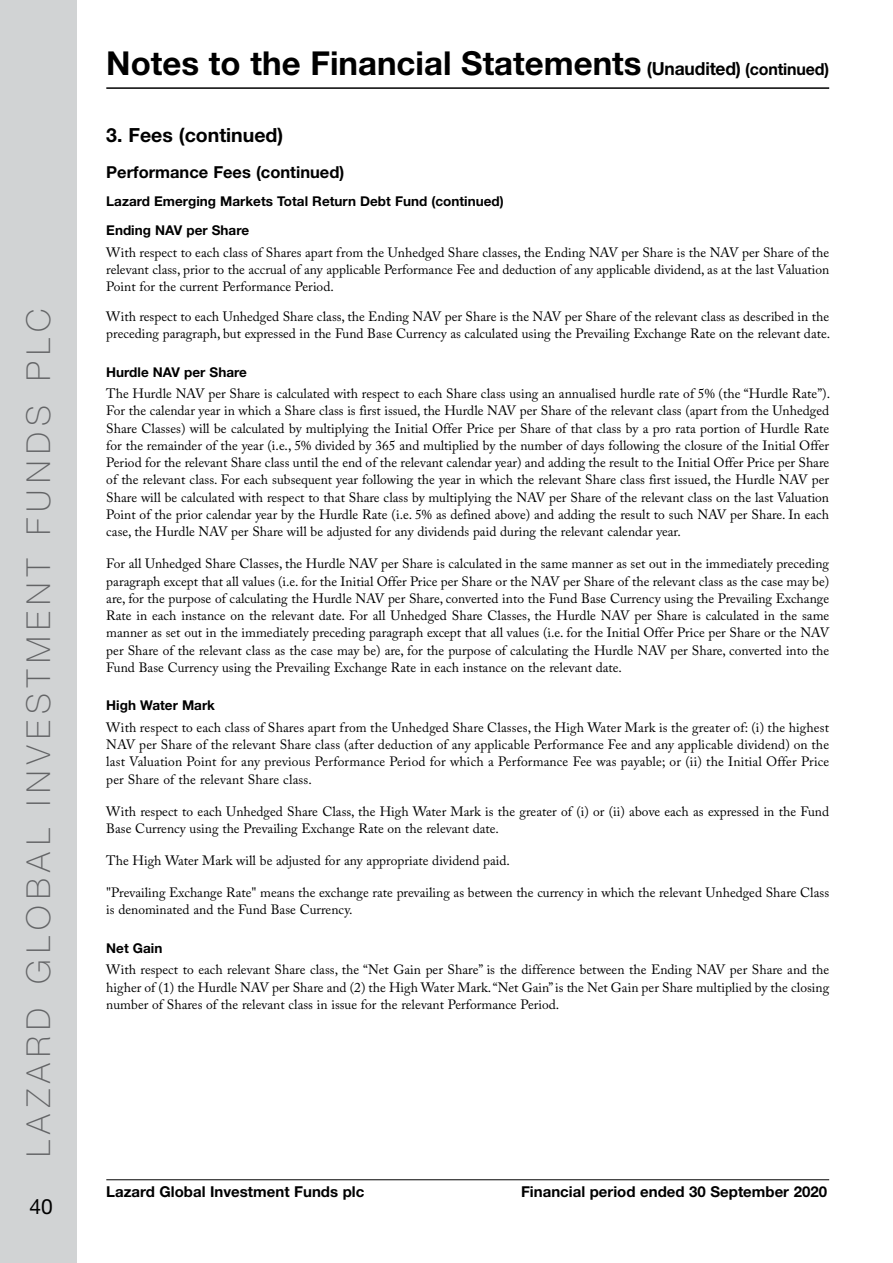
<style>
.page{position:relative;width:893px;height:1263px;background:#fff}
.page>*{position:absolute;margin:0;border:0;box-sizing:border-box;transform-origin:0 0}
.t1{font:700 33px "Helvetica Neue LT Std";color:#000}
.t2{font:100 33px "Helvetica Neue LT Std";letter-spacing:.2em;color:#636466}
.t3{font:21px "Helvetica Neue LT Std";color:#000}
.t4{font:700 19.5px "Helvetica Neue LT Std";color:#000}
.t5{font:700 16.5px "Helvetica Neue LT Std";color:#000}
.t6{font:700 15px "Helvetica Neue LT Std";color:#000}
.t7{font:13.5px/17.2px "Adobe Caslon Pro";color:#000;text-align:justify}
.t8{font:700 13.5px "Helvetica Neue LT Std";color:#000}
.s1{font-size:18px}
.s2{font-size:16.5px}
</style>
<div class="page">
<div style="left:0;top:0;width:77px;height:1263px;background:#d1d3d4"></div>
<hr style="left:106px;top:1179px;width:723px;height:1px;background:#000">
<hr style="left:106px;top:87px;width:723px;height:2px;background:#000">
<h1 class="t2" style="left:19px;top:1157px;width:849px;rotate:-90deg">LAZARD GLOBAL INVESTMENT FUNDS PLC</h1>
<h2 class="t3" style="left:29px;top:1194px;width:25px">40</h2>
<h1 class="t1" style="left:106px;top:42px;width:724px">Notes to the Financial Statements <span class="s1">(Unaudited)</span> <span class="s2">(continued)</span></h1>
<h3 class="t4" style="left:106px;top:122px;width:178px">3. Fees (continued)</h3>
<p class="t5" style="left:106px;top:162px;width:240px">Performance Fees (continued)</p>
<p class="t8" style="left:106px;top:193px;width:399px">Lazard Emerging Markets Total Return Debt Fund (continued)</p>
<p class="t8" style="left:106px;top:222px;width:144px">Ending NAV per Share</p>
<p class="t7" style="left:106px;top:243px;width:724px">With respect to each class of Shares apart from the Unhedged Share classes, the Ending NAV per Share is the NAV per Share of the relevant class, prior to the accrual of any applicable Performance Fee and deduction of any applicable dividend, as at the last Valuation Point for the current Performance Period.</p>
<p class="t7" style="left:106px;top:308px;width:725px">With respect to each Unhedged Share class, the Ending NAV per Share is the NAV per Share of the relevant class as described in the preceding paragraph, but expressed in the Fund Base Currency as calculated using the Prevailing Exchange Rate on the relevant date.</p>
<p class="t8" style="left:106px;top:363px;width:142px">Hurdle NAV per Share</p>
<p class="t7" style="left:106px;top:385px;width:725px">The Hurdle NAV per Share is calculated with respect to each Share class using an annualised hurdle rate of 5% (the “Hurdle Rate”).<br>For the calendar year in which a Share class is first issued, the Hurdle NAV per Share of the relevant class (apart from the Unhedged Share Classes) will be calculated by multiplying the Initial Offer Price per Share of that class by a pro rata portion of Hurdle Rate for the remainder of the year (i.e., 5% divided by 365 and multiplied by the number of days following the closure of the Initial Offer Period for the relevant Share class until the end of the relevant calendar year) and adding the result to the Initial Offer Price per Share of the relevant class. For each subsequent year following the year in which the relevant Share class first issued, the Hurdle NAV per Share will be calculated with respect to that Share class by multiplying the NAV per Share of the relevant class on the last Valuation Point of the prior calendar year by the Hurdle Rate (i.e. 5% as defined above) and adding the result to such NAV per Share. In each case, the Hurdle NAV per Share will be adjusted for any dividends paid during the relevant calendar year.</p>
<p class="t7" style="left:106px;top:555px;width:724px">For all Unhedged Share Classes, the Hurdle NAV per Share is calculated in the same manner as set out in the immediately preceding paragraph except that all values (i.e. for the Initial Offer Price per Share or the NAV per Share of the relevant class as the case may be) are, for the purpose of calculating the Hurdle NAV per Share, converted into the Fund Base Currency using the Prevailing Exchange Rate in each instance on the relevant date. For all Unhedged Share Classes, the Hurdle NAV per Share is calculated in the same manner as set out in the immediately preceding paragraph except that all values (i.e. for the Initial Offer Price per Share or the NAV per Share of the relevant class as the case may be) are, for the purpose of calculating the Hurdle NAV per Share, converted into the Fund Base Currency using the Prevailing Exchange Rate in each instance on the relevant date.</p>
<p class="t8" style="left:106px;top:697px;width:110px">High Water Mark</p>
<p class="t7" style="left:106px;top:718px;width:724px">With respect to each class of Shares apart from the Unhedged Share Classes, the High Water Mark is the greater of: (i) the highest NAV per Share of the relevant Share class (after deduction of any applicable Performance Fee and any applicable dividend) on the last Valuation Point for any previous Performance Period for which a Performance Fee was payable; or (ii) the Initial Offer Price per Share of the relevant Share class.</p>
<p class="t7" style="left:106px;top:802px;width:724px">With respect to each Unhedged Share Class, the High Water Mark is the greater of (i) or (ii) above each as expressed in the Fund<br>Base Currency using the Prevailing Exchange Rate on the relevant date.</p>
<p class="t7" style="left:106px;top:852px;width:405px">The High Water Mark will be adjusted for any appropriate dividend paid.</p>
<p class="t7" style="left:106px;top:884px;width:724px">"Prevailing Exchange Rate" means the exchange rate prevailing as between the currency in which the relevant Unhedged Share Class is denominated and the Fund Base Currency.</p>
<p class="t8" style="left:106px;top:940px;width:58px">Net Gain</p>
<p class="t7" style="left:106px;top:961px;width:724px">With respect to each relevant Share class, the “Net Gain per Share” is the difference between the Ending NAV per Share and the higher of (1) the Hurdle NAV per Share and (2) the High Water Mark. “Net Gain” is the Net Gain per Share multiplied by the closing number of Shares of the relevant class in issue for the relevant Performance Period.</p>
<p class="t6" style="left:106px;top:1182px;width:260px">Lazard Global Investment Funds plc</p>
<p class="t6" style="left:521px;top:1182px;width:307px">Financial period ended 30 September 2020</p>
</div>
